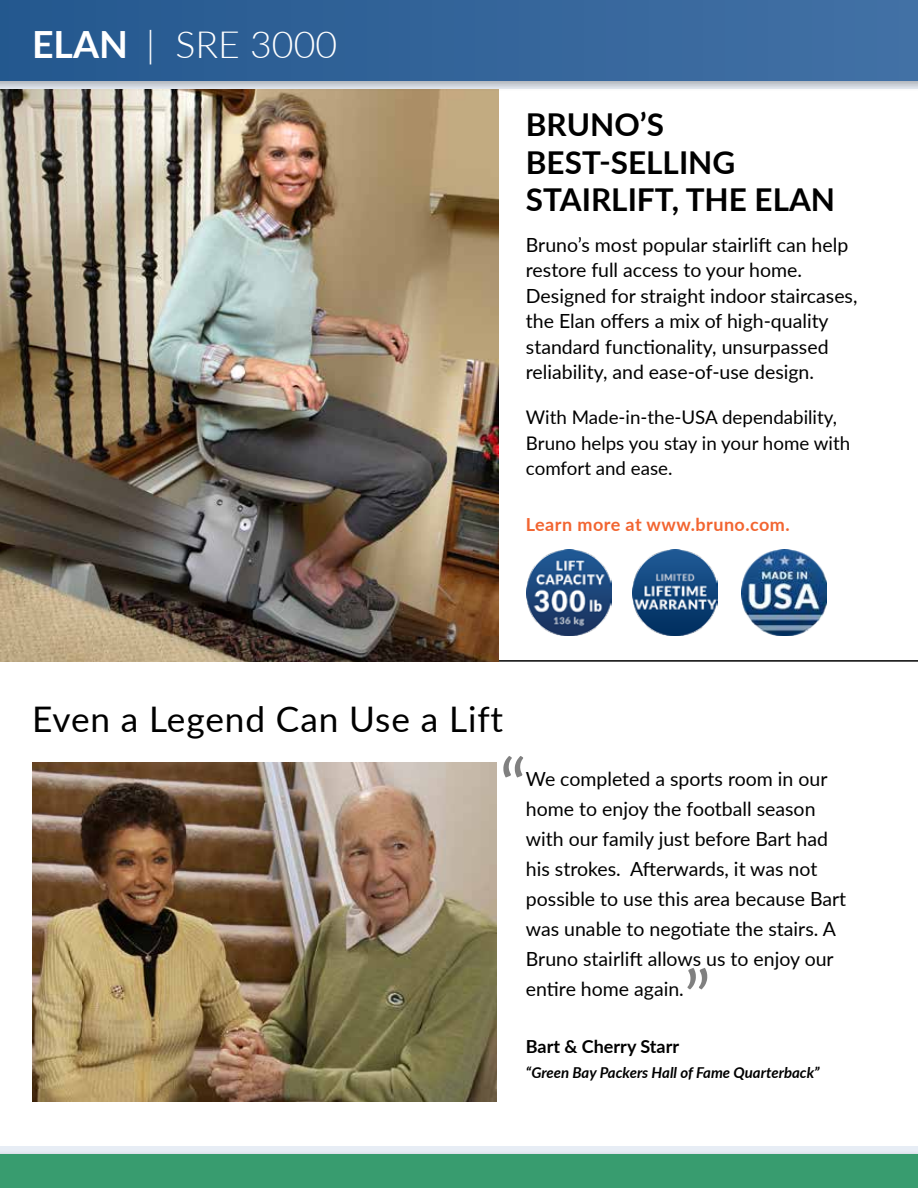
<style>
.page{position:relative;width:918px;height:1188px;background:#fff}
.page>*{position:absolute;margin:0;border:0;box-sizing:border-box;transform-origin:0 0}
.t1{font:75px "Lato";color:#000}
.t2{font:300 37.5px "Lato";color:#fff}
.t3{font:35.25px "Lato";letter-spacing:.025em;color:#000}
.t4{font:700 31.5px/37.5px "Lato";color:#000}
.t5{font:19.5px/30px "Lato";color:#000}
.t6{font:18.75px/25.5px "Lato";color:#000}
.t7{font:700 18px "Lato";letter-spacing:.025em;color:#f26531}
.t8{font:700 18px "Lato";color:#000}
.t9{font:italic 700 15px "Lato";color:#000}
.s1{font-weight:700}
</style>
<div class="page">
<img style="left:0;top:92px;width:499px;height:570px">
<div style="left:0;top:0;width:918px;height:92px;background:#000;opacity:.27"></div>
<div style="left:0;top:0;width:918px;height:81px;background:linear-gradient(to right,#24588e,#4271a5)"></div>
<img style="left:526px;top:550px;width:85px;height:85px">
<img style="left:633px;top:550px;width:85px;height:85px">
<img style="left:742px;top:550px;width:85px;height:85px">
<img style="left:32px;top:763px;width:464px;height:339px">
<hr style="left:499px;top:660px;width:419px;height:2px;background:#000">
<div style="left:0;top:1146px;width:918px;height:8px;background:#e7edf5"></div>
<div style="left:0;top:1150px;width:918px;height:38px;background:#e2e8f0"></div>
<div style="left:0;top:1154px;width:918px;height:34px;background:#389c6f"></div>
<h2 class="t2" style="left:32px;top:18px;width:307px"><span class="s1">ELAN</span> | SRE 3000</h2>
<h3 class="t4" style="left:526px;top:104px;width:311px">BRUNO’S<br>BEST-SELLING<br>STAIRLIFT, THE ELAN</h3>
<p class="t5" style="left:526px;top:231px;width:333px;line-height:25.5px">Bruno’s most popular stairlift can help restore full access to your home.<br>Designed for straight indoor staircases, the Elan offers a mix of high-quality standard functionality, unsurpassed reliability, and ease-of-use design.</p>
<p class="t6" style="left:526px;top:404px;width:326px">With Made-in-the-USA dependability,<br>Bruno helps you stay in your home with comfort and ease.</p>
<p class="t7" style="left:526px;top:511px;width:265px">Learn more at www.bruno.com.</p>
<h3 class="t3" style="left:32px;top:694px;width:473px">Even a Legend Can Use a Lift</h3>
<h1 class="t1" style="left:499px;top:732px;width:29px">“</h1>
<p class="t5" style="left:526px;top:763px;width:322px">We completed a sports room in our home to enjoy the football season with our family just before Bart had his strokes. Afterwards, it was not possible to use this area because Bart was unable to negotiate the stairs. A Bruno stairlift allows us to enjoy our entire home again.</p>
<h1 class="t1" style="left:711px;top:1013px;width:29px;rotate:-180deg">“</h1>
<p class="t8" style="left:526px;top:1033px;width:155px">Bart &amp; Cherry Starr</p>
<p class="t9" style="left:526px;top:1062px;width:295px">“Green Bay Packers Hall of Fame Quarterback”</p>
</div>
